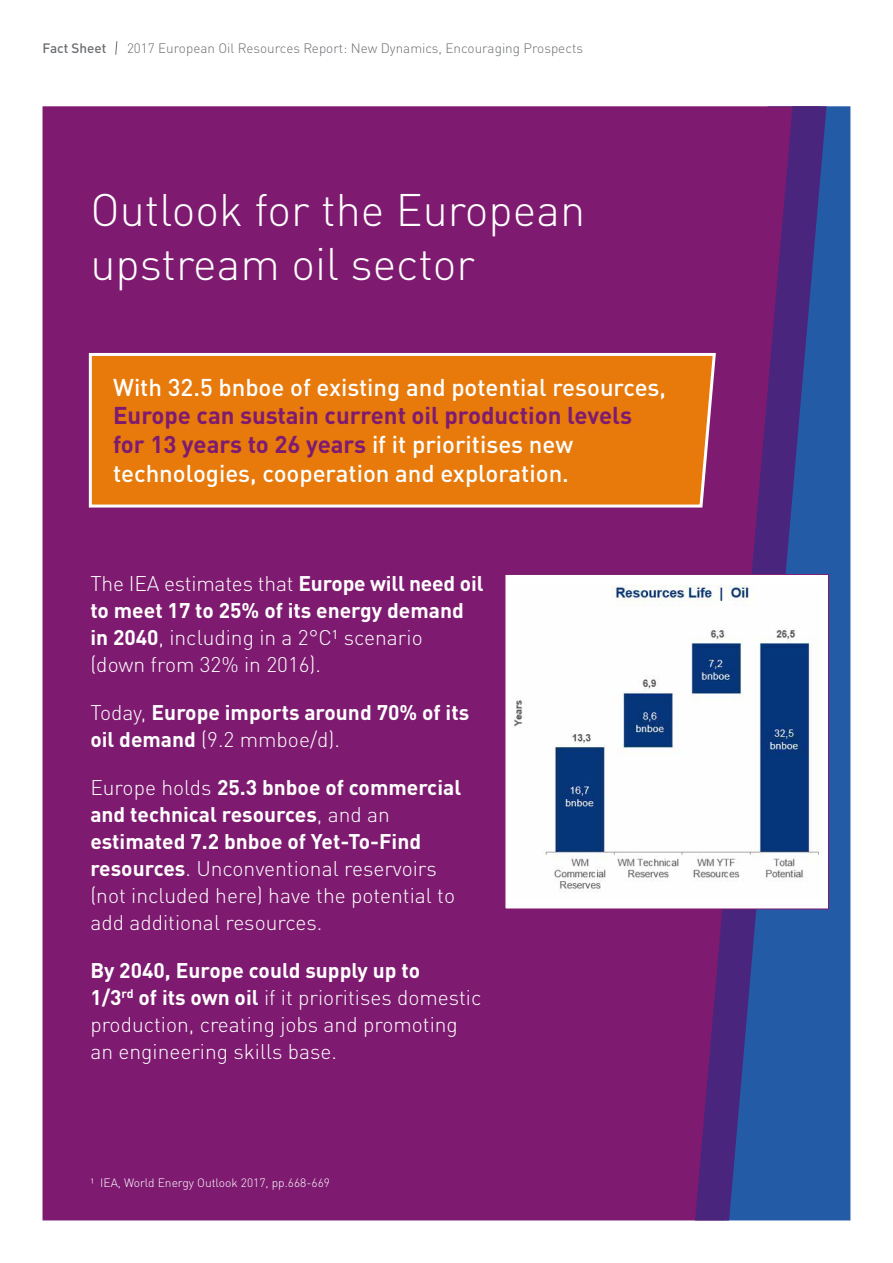
<style>
.page{position:relative;width:893px;height:1263px;background:#fff}
.page>*{position:absolute;margin:0;border:0;box-sizing:border-box;transform-origin:0 0}
.t1{font:300 45px/54px "DIN Pro";color:#fff}
.t2{font:700 24px/28.8px "DIN Pro";color:#7e1b70}
.t3{font:500 24px "DIN Pro";color:#fff}
.t4{font:300 21px/27px "DIN Pro";color:#fff}
.t5{font:700 21px/27px "DIN Pro";color:#fff}
.t6{font:300 13.5px "DIN Pro";color:#6a6d71}
.t7{font:500 13.5px "DIN Pro";color:#6a6d71}
.t8{font:300 12px "DIN Pro";color:#fff}
.s1{font-weight:500;color:#fff}
.s2{font-weight:700}
.s3{font-weight:300}
</style>
<div class="page">
<div style="left:826px;top:106px;width:24px;height:1114px;background:#245ba7"></div>
<div style="left:43px;top:106px;width:652px;height:1114px;background:#7e1b70"></div>
<svg style="left:115px;top:41px;width:3px;height:14px"></svg>
<svg style="left:695px;top:106px;width:131px;height:1114px"></svg>
<div style="left:505px;top:574px;width:323px;height:335px;background:#fff"></div>
<img style="left:513px;top:586px;width:306px;height:306px">
<div style="left:505px;top:574px;width:324px;height:335px;border:1px solid #7e1b70"></div>
<svg style="left:87px;top:351px;width:630px;height:158px"></svg>
<p class="t7" style="left:43px;top:37px;width:65px">Fact Sheet</p>
<p class="t6" style="left:127px;top:38px;width:457px">2017 European Oil Resources Report: New Dynamics, Encouraging Prospects</p>
<h1 class="t1" style="left:90px;top:179px;width:496px">Outlook for the European upstream oil sector</h1>
<p class="t3" style="left:113px;top:367px;width:554px">With 32.5 bnboe of existing and potential resources,</p>
<p class="t2" style="left:113px;top:398px;width:520px">Europe can sustain current oil production levels for 13 years to 26 years <span class="s1">if it prioritises new technologies, cooperation and exploration.</span></p>
<p class="t4" style="left:90px;top:568px;width:395px">The IEA estimates that <span class="s2">Europe will need oil to meet 17 to 25% of its energy demand in 2040</span>, including in a 2°C1 scenario<br>(down from 32% in 2016).</p>
<p class="t5" style="left:90px;top:696px;width:380px"><span class="s3">Today,</span> Europe imports around 70% of its oil demand <span class="s3">(9.2 mmboe/d).</span></p>
<p class="t4" style="left:90px;top:772px;width:372px">Europe holds <span class="s2">25.3 bnboe of commercial and technical resources</span>, and an <span class="s2">estimated 7.2 bnboe of Yet-To-Find resources</span>. Unconventional reservoirs (not included here) have the potential to add additional resources.</p>
<p class="t4" style="left:90px;top:955px;width:393px"><span class="s2">By 2040, Europe could supply up to<br>1/3</span><sup>rd</sup> <span class="s2">of its own oil</span> if it prioritises domestic production, creating jobs and promoting an engineering skills base.</p>
<p class="t8" style="left:90px;top:1174px;width:241px">1 IEA, World Energy Outlook 2017, pp.668-669</p>
</div>
